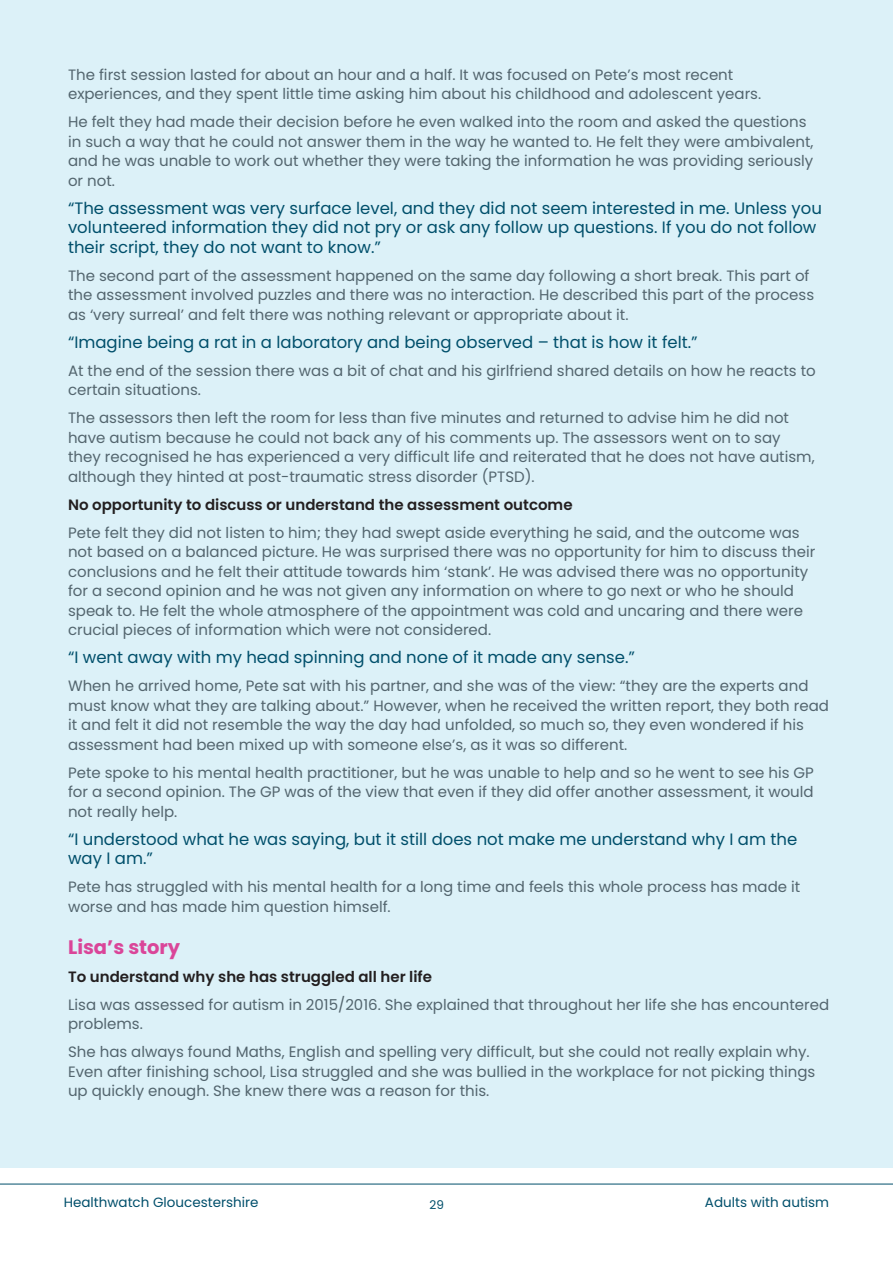
<style>
.page{position:relative;width:893px;height:1263px;background:#fff}
.page>*{position:absolute;margin:0;border:0;box-sizing:border-box;transform-origin:0 0}
.Content_paragraphs{font:700 19.5px "Poppins";color:#da4599}
.Content_paragraphs-2{font:16.5px/19.5px "Poppins";color:#004f6b}
.Content_paragraphs-3{font:15px/19.5px "Poppins";color:#53656e}
.Content_paragraphs-4{font:600 15px "Poppins";color:#231f20}
.t1{font:13.5px "Poppins";color:#004f6b}
.t2{font:12px "Poppins";color:#004f6b}
</style>
<div class="page">
<hr style="left:0;top:1184px;width:893px;height:1px;background:#004f6b">
<div style="left:0;top:0;width:893px;height:1167px;background:#dcf1f8"></div>
<p class="Content_paragraphs-3" style="left:68px;top:65px;width:695px">The first session lasted for about an hour and a half. It was focused on Pete’s most recent experiences, and they spent little time asking him about his childhood and adolescent years.</p>
<p class="Content_paragraphs-3" style="left:68px;top:112px;width:747px">He felt they had made their decision before he even walked into the room and asked the questions in such a way that he could not answer them in the way he wanted to. He felt they were ambivalent, and he was unable to work out whether they were taking the information he was providing seriously or not.</p>
<p class="Content_paragraphs-2" style="left:68px;top:198px;width:755px">“The assessment was very surface level, and they did not seem interested in me. Unless you volunteered information they did not pry or ask any follow up questions. If you do not follow their script, they do not want to know.”</p>
<p class="Content_paragraphs-3" style="left:68px;top:266px;width:748px">The second part of the assessment happened on the same day following a short break. This part of the assessment involved puzzles and there was no interaction. He described this part of the process as ‘very surreal’ and felt there was nothing relevant or appropriate about it.</p>
<p class="Content_paragraphs-2" style="left:68px;top:332px;width:631px">“Imagine being a rat in a laboratory and being observed – that is how it felt.”</p>
<p class="Content_paragraphs-3" style="left:68px;top:361px;width:749px">At the end of the session there was a bit of chat and his girlfriend shared details on how he reacts to certain situations.</p>
<p class="Content_paragraphs-3" style="left:68px;top:408px;width:748px">The assessors then left the room for less than five minutes and returned to advise him he did not have autism because he could not back any of his comments up. The assessors went on to say they recognised he has experienced a very difficult life and reiterated that he does not have autism, although they hinted at post-traumatic stress disorder (PTSD).</p>
<p class="Content_paragraphs-4" style="left:68px;top:496px;width:506px">No opportunity to discuss or understand the assessment outcome</p>
<p class="Content_paragraphs-3" style="left:68px;top:523px;width:749px">Pete felt they did not listen to him; they had swept aside everything he said, and the outcome was not based on a balanced picture. He was surprised there was no opportunity for him to discuss their conclusions and he felt their attitude towards him ‘stank’. He was advised there was no opportunity for a second opinion and he was not given any information on where to go next or who he should speak to. He felt the whole atmosphere of the appointment was cold and uncaring and there were crucial pieces of information which were not considered.</p>
<p class="Content_paragraphs-2" style="left:68px;top:648px;width:568px">“I went away with my head spinning and none of it made any sense.”</p>
<p class="Content_paragraphs-3" style="left:68px;top:676px;width:762px">When he arrived home, Pete sat with his partner, and she was of the view: “they are the experts and must know what they are talking about.” However, when he received the written report, they both read it and felt it did not resemble the way the day had unfolded, so much so, they even wondered if his assessment had been mixed up with someone else’s, as it was so different.</p>
<p class="Content_paragraphs-3" style="left:68px;top:763px;width:747px;text-align:justify">Pete spoke to his mental health practitioner, but he was unable to help and so he went to see his GP for a second opinion. The GP was of the view that even if they did offer another assessment, it would not really help.</p>
<p class="Content_paragraphs-2" style="left:68px;top:829px;width:731px">“I understood what he was saying, but it still does not make me understand why I am the way I am.”</p>
<p class="Content_paragraphs-3" style="left:68px;top:877px;width:734px">Pete has struggled with his mental health for a long time and feels this whole process has made it worse and has made him question himself.</p>
<p class="Content_paragraphs" style="left:68px;top:936px;width:114px">Lisa’s story</p>
<p class="Content_paragraphs-4" style="left:68px;top:968px;width:366px">To understand why she has struggled all her life</p>
<p class="Content_paragraphs-3" style="left:68px;top:995px;width:763px">Lisa was assessed for autism in 2015/2016. She explained that throughout her life she has encountered problems.</p>
<p class="Content_paragraphs-3" style="left:68px;top:1042px;width:749px">She has always found Maths, English and spelling very difficult, but she could not really explain why.<br>Even after finishing school, Lisa struggled and she was bullied in the workplace for not picking things up quickly enough. She knew there was a reason for this.</p>
<p class="t1" style="left:64px;top:1194px;width:196px">Healthwatch Gloucestershire</p>
<p class="t2" style="left:429px;top:1198px;width:16px">29</p>
<p class="t1" style="left:705px;top:1194px;width:126px">Adults with autism</p>
</div>
